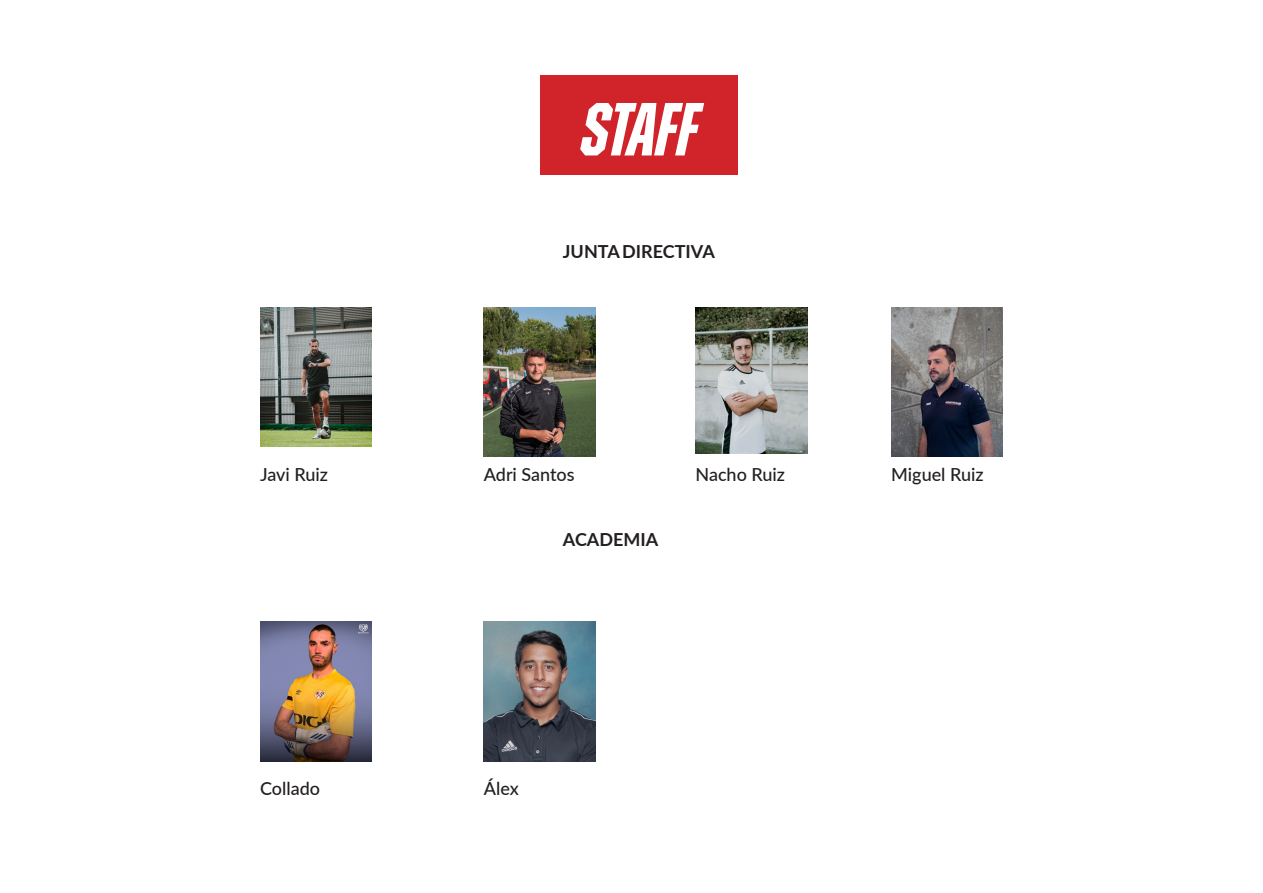
<style>
.page{position:relative;width:1263px;height:893px;background:#fff}
.page>*{position:absolute;margin:0;border:0;box-sizing:border-box;transform-origin:0 0}
.t1{font:italic 700 75px "Zuume Edge";color:#fff}
.t2{font:500 18px "Lato";color:#231f20}
.t3{font:700 18px "Lato";color:#231f20}
</style>
<div class="page">
<img style="left:260px;top:307px;width:112px;height:140px">
<div style="left:540px;top:76px;width:197px;height:99px;background:#d1232a"></div>
<img style="left:484px;top:307px;width:111px;height:149px">
<img style="left:695px;top:307px;width:112px;height:147px">
<img style="left:891px;top:307px;width:112px;height:149px">
<img style="left:260px;top:622px;width:112px;height:139px">
<img style="left:484px;top:622px;width:111px;height:139px">
<p class="t1" style="left:581px;top:90px;width:118px">STAFF</p>
<p class="t3" style="left:563px;top:238px;width:153px">JUNTA DIRECTIVA</p>
<p class="t2" style="left:260px;top:461px;width:69px">Javi Ruiz</p>
<p class="t2" style="left:484px;top:461px;width:92px">Adri Santos</p>
<p class="t2" style="left:695px;top:461px;width:91px">Nacho Ruiz</p>
<p class="t2" style="left:891px;top:461px;width:94px">Miguel Ruiz</p>
<p class="t3" style="left:563px;top:526px;width:97px">ACADEMIA</p>
<p class="t2" style="left:260px;top:776px;width:62px">Collado</p>
<p class="t2" style="left:484px;top:776px;width:37px">Álex</p>
</div>
